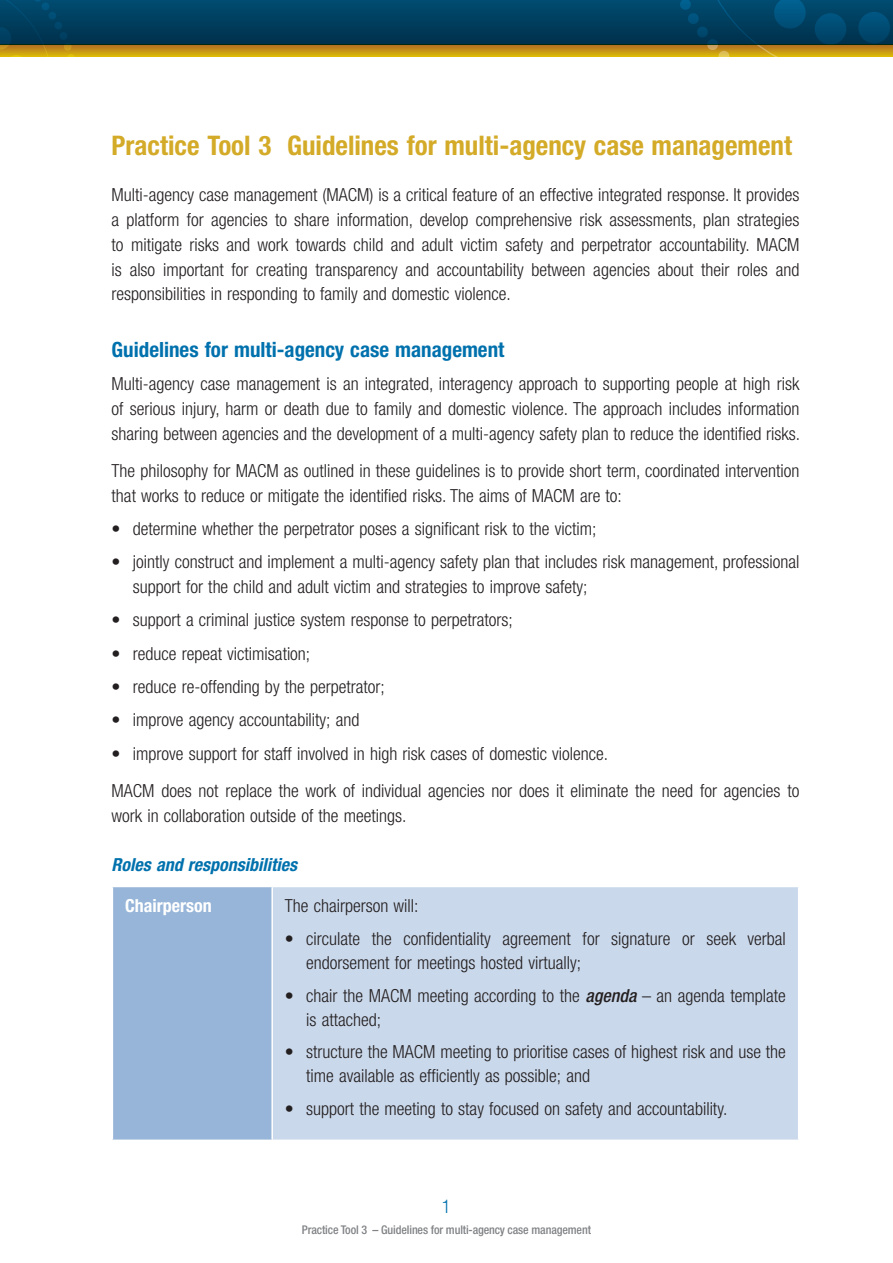
<style>
.page{position:relative;width:893px;height:1263px;background:#fff}
.page>*{position:absolute;margin:0;border:0;box-sizing:border-box;transform-origin:0 0}
.Practice_tool_head{font:700 condensed 27px "Helvetica Neue LT Pro";color:#d4ab28}
.Heading_3{font:700 condensed 21px "Helvetica Neue LT Pro";color:#0071ad}
.t1{font:300 condensed 18px/24.8px "Helvetica Neue LT Pro";color:#231f20}
.Blue_itacs{font:italic 700 condensed 18px "Helvetica Neue LT Pro";color:#0071ad}
.t2{font:700 condensed 18px "Helvetica Neue LT Pro";color:#fff}
.t3{font:500 condensed 12px "Helvetica Neue LT Pro";letter-spacing:-.01em;color:#808285}
.s1{font-weight:700;font-stretch:normal}
.s2{font-weight:500;font-style:italic}
</style>
<div class="page">
<div style="left:0;top:0;width:893px;height:44px;background:linear-gradient(to bottom,#004c71,#00314c)"></div>
<svg style="left:679px;top:0;width:214px;height:44px;background:#004365"></svg>
<svg style="left:75px;top:44px;width:818px;height:12px;background:#b48916"></svg>
<svg style="left:0;top:0;width:75px;height:56px;background:#274f50"></svg>
<div style="left:112px;top:886px;width:160px;height:254px;background:#96b5d8"></div>
<div style="left:272px;top:886px;width:527px;height:254px;background:#cad8eb"></div>
<hr style="left:112px;top:887px;width:1px;height:252px;background:#fff">
<hr style="left:112px;top:886px;width:160px;height:1px;background:#fff">
<hr style="left:112px;top:1139px;width:160px;height:2px;background:#fff">
<hr style="left:271px;top:887px;width:2px;height:252px;background:#fff">
<hr style="left:272px;top:886px;width:527px;height:1px;background:#fff">
<hr style="left:798px;top:887px;width:1px;height:252px;background:#fff">
<hr style="left:272px;top:1139px;width:527px;height:2px;background:#fff">
<p class="Practice_tool_head" style="left:112px;top:129px;width:682px">Practice Tool 3 Guidelines for multi-agency case management</p>
<p class="t1" style="left:112px;top:182px;width:689px;text-align:justify">Multi-agency case management (MACM) is a critical feature of an effective integrated response. It provides a platform for agencies to share information, develop comprehensive risk assessments, plan strategies to mitigate risks and work towards child and adult victim safety and perpetrator accountability. MACM is also important for creating transparency and accountability between agencies about their roles and responsibilities in responding to family and domestic violence.</p>
<p class="Heading_3" style="left:112px;top:337px;width:394px">Guidelines for multi-agency case management</p>
<p class="t1" style="left:112px;top:371px;width:690px;text-align:justify">Multi-agency case management is an integrated, interagency approach to supporting people at high risk of serious injury, harm or death due to family and domestic violence. The approach includes information sharing between agencies and the development of a multi-agency safety plan to reduce the identified risks.</p>
<p class="t1" style="left:112px;top:458px;width:689px">The philosophy for MACM as outlined in these guidelines is to provide short term, coordinated intervention that works to reduce or mitigate the identified risks. The aims of MACM are to:</p>
<p class="t1" style="left:112px;top:516px;width:486px">• determine whether the perpetrator poses a significant risk to the victim;</p>
<p class="t1" style="left:133px;top:550px;width:668px;text-indent:-21px">• jointly construct and implement a multi-agency safety plan that includes risk management, professional support for the child and adult victim and strategies to improve safety;</p>
<p class="t1" style="left:112px;top:608px;width:403px">• support a criminal justice system response to perpetrators;</p>
<p class="t1" style="left:112px;top:641px;width:200px">• reduce repeat victimisation;</p>
<p class="t1" style="left:112px;top:674px;width:275px">• reduce re-offending by the perpetrator;</p>
<p class="t1" style="left:112px;top:707px;width:249px">• improve agency accountability; and</p>
<p class="t1" style="left:112px;top:741px;width:498px">• improve support for staff involved in high risk cases of domestic violence.</p>
<p class="t1" style="left:112px;top:778px;width:689px">MACM does not replace the work of individual agencies nor does it eliminate the need for agencies to work in collaboration outside of the meetings.</p>
<p class="Blue_itacs" style="left:112px;top:854px;width:187px">Roles and responsibilities</p>
<p class="t2" style="left:125px;top:895px;width:88px">Chairperson</p>
<p class="t1" style="left:285px;top:893px;width:135px">The chairperson will:</p>
<p class="t1" style="left:306px;top:926px;width:481px;line-height:24px;text-indent:-21px"><span class="s1">•</span> circulate the confidentiality agreement for signature or seek verbal endorsement for meetings hosted virtually;</p>
<p class="t1" style="left:306px;top:983px;width:481px;line-height:24px;text-indent:-21px"><span class="s1">•</span> chair the MACM meeting according to the <span class="s2">agenda</span> – an agenda template is attached;</p>
<p class="t1" style="left:306px;top:1039px;width:481px;line-height:24px;text-indent:-21px"><span class="s1">•</span> structure the MACM meeting to prioritise cases of highest risk and use the time available as efficiently as possible; and</p>
<p class="t1" style="left:285px;top:1096px;width:444px"><span class="s1">•</span> support the meeting to stay focused on safety and accountability.</p>
<p class="t3" style="left:302px;top:1222px;width:291px">Practice Tool 3 – Guidelines for multi-agency case management</p>
</div>
